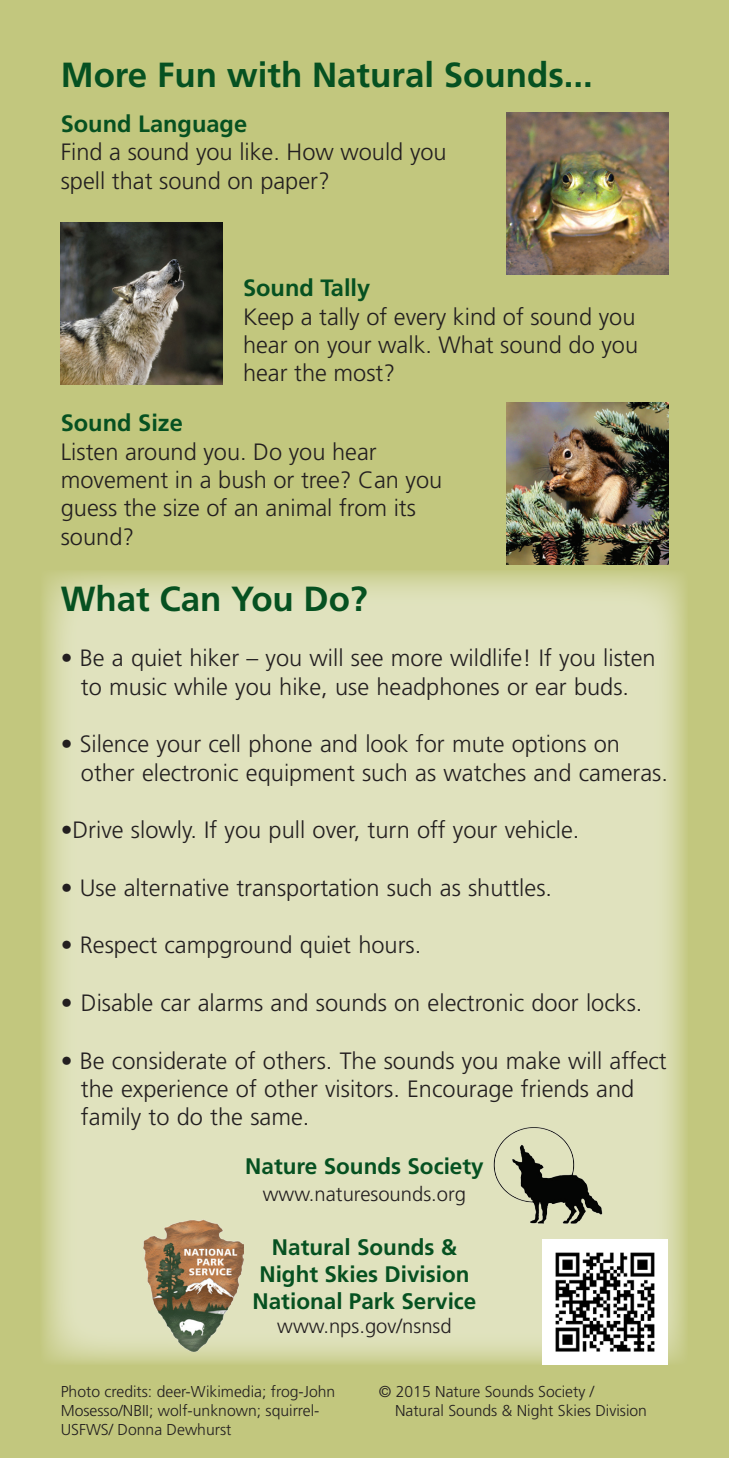
<style>
.page{position:relative;width:729px;height:1458px;background:#c2c77e}
.page>*{position:absolute;margin:0;border:0;box-sizing:border-box;transform-origin:0 0}
.t1{font:700 34.88px "Frutiger LT Std";color:#065121}
.t2{font:300 23.62px/28.3px "Frutiger LT Std";color:#231f20}
.t3{font:700 23.62px "Frutiger LT Std";color:#065121}
.t4{font:700 22.5px/27px "Frutiger LT Std";color:#065121;text-align:center}
.t5{font:300 20.25px "Frutiger LT Std";color:#231f20}
.t6{font:300 15.75px "Frutiger LT Std";color:#231f20}
</style>
<div class="page">
<svg style="left:43px;top:572px;width:642px;height:793px;background:#dee0ba"></svg>
<img style="left:506px;top:112px;width:162px;height:162px">
<img style="left:61px;top:223px;width:162px;height:162px">
<img style="left:506px;top:403px;width:162px;height:162px">
<img style="left:144px;top:1220px;width:100px;height:131px">
<img style="left:489px;top:1103px;width:121px;height:146px">
<img style="left:543px;top:1239px;width:125px;height:125px">
<h1 class="t1" style="left:61px;top:54px;width:534px">More Fun with Natural Sounds...</h1>
<p class="t3" style="left:61px;top:110px;width:188px">Sound Language</p>
<p class="t2" style="left:61px;top:138px;width:388px">Find a sound you like. How would you spell that sound on paper?</p>
<p class="t3" style="left:243px;top:274px;width:129px">Sound Tally</p>
<p class="t2" style="left:243px;top:303px;width:397px;text-align:justify">Keep a tally of every kind of sound you hear on your walk. What sound do you hear the most?</p>
<p class="t3" style="left:61px;top:409px;width:124px">Sound Size</p>
<p class="t2" style="left:61px;top:438px;width:383px">Listen around you. Do you hear movement in a bush or tree? Can you guess the size of an animal from its sound?</p>
<h1 class="t1" style="left:61px;top:578px;width:308px">What Can You Do?</h1>
<p class="t2" style="left:61px;top:644px;width:596px;text-align:center">• Be a quiet hiker – you will see more wildlife! If you listen to music while you hike, use headphones or ear buds.</p>
<p class="t2" style="left:81px;top:730px;width:589px;text-indent:-20px">• Silence your cell phone and look for mute options on other electronic equipment such as watches and cameras.</p>
<p class="t2" style="left:61px;top:816px;width:520px">•Drive slowly. If you pull over, turn off your vehicle.</p>
<p class="t2" style="left:61px;top:874px;width:493px">• Use alternative transportation such as shuttles.</p>
<p class="t2" style="left:61px;top:931px;width:362px">• Respect campground quiet hours.</p>
<p class="t2" style="left:61px;top:989px;width:583px">• Disable car alarms and sounds on electronic door locks.</p>
<p class="t2" style="left:81px;top:1047px;width:587px;text-indent:-20px">• Be considerate of others. The sounds you make will affect the experience of other visitors. Encourage friends and family to do the same.</p>
<p class="t4" style="left:245px;top:1152px;width:240px">Nature Sounds Society</p>
<p class="t5" style="left:263px;top:1182px;width:205px">www.naturesounds.org</p>
<p class="t4" style="left:253px;top:1233px;width:225px">Natural Sounds &amp;<br>Night Skies Division<br>National Park Service</p>
<p class="t5" style="left:277px;top:1314px;width:176px">www.nps.gov/nsnsd</p>
<p class="t6" style="left:61px;top:1383px;width:276px">Photo credits: deer-Wikimedia; frog-John</p>
<p class="t6" style="left:379px;top:1383px;width:217px">© 2015 Nature Sounds Society /</p>
<p class="t6" style="left:61px;top:1401px;width:260px">Mosesso/NBII; wolf-unknown; squirrel-</p>
<p class="t6" style="left:395px;top:1401px;width:254px">Natural Sounds &amp; Night Skies Division</p>
<p class="t6" style="left:61px;top:1420px;width:172px">USFWS/ Donna Dewhurst</p>
</div>
